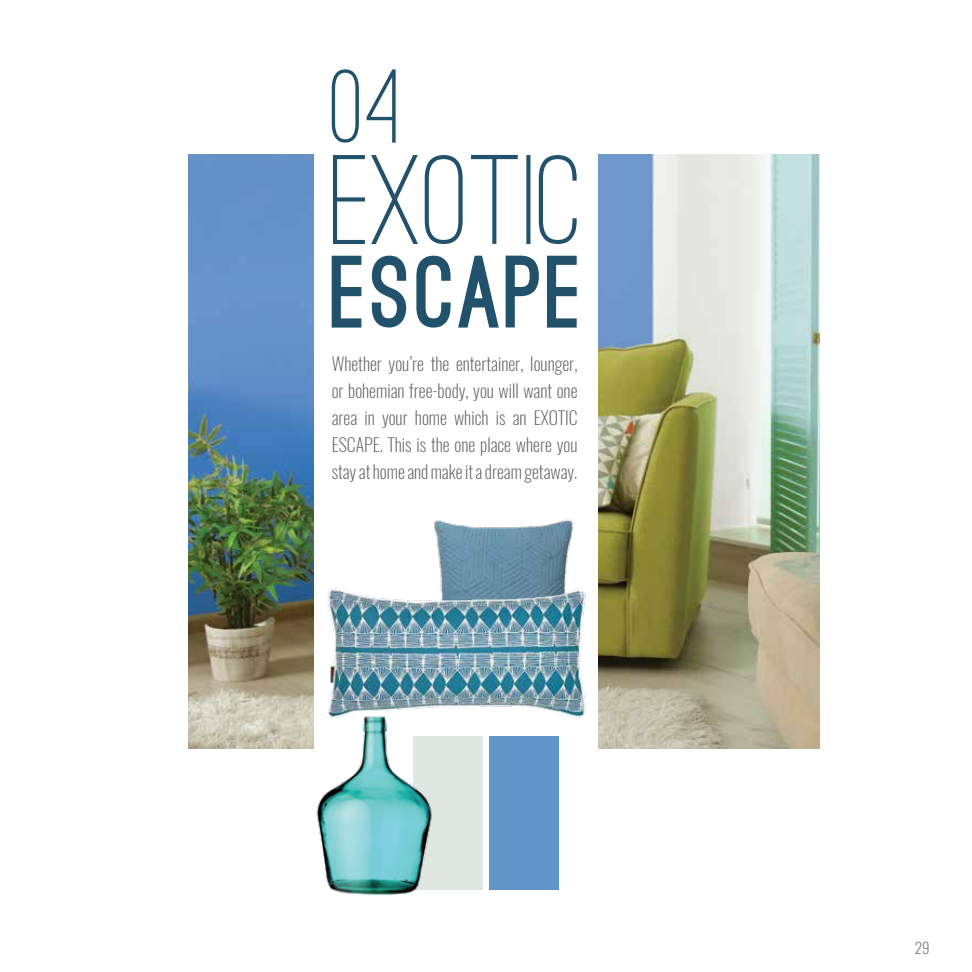
<style>
.page{position:relative;width:972px;height:972px;background:#fff}
.page>*{position:absolute;margin:0;border:0;box-sizing:border-box;transform-origin:0 0}
.t1{font:500 132px "Ostrich Sans";color:#21516b}
.t2{font:500 108.6px "Ostrich Sans";color:#21516b}
.t3{font:900 97.5px "Ostrich Sans";letter-spacing:.04em;color:#21516b}
.t4{font:200 18px/27px "Oswald";color:#58595b;text-align:justify}
.t5{font:200 15px "Oswald";color:#58595b}
</style>
<div class="page">
<img style="left:598px;top:154px;width:222px;height:595px">
<img style="left:189px;top:154px;width:124px;height:595px">
<img style="left:327px;top:512px;width:276px;height:213px">
<div style="left:489px;top:737px;width:69px;height:153px;background:#6194c9"></div>
<div style="left:414px;top:737px;width:69px;height:153px;background:#e0e6e0"></div>
<img style="left:312px;top:660px;width:136px;height:235px">
<h2 class="t2" style="left:331px;top:42px;width:71px">04</h2>
<h1 class="t1" style="left:332px;top:121px;width:253px">EXOTIC</h1>
<h3 class="t3" style="left:332px;top:256px;width:253px">ESCAPE</h3>
<p class="t4" style="left:332px;top:350px;width:247px">Whether you’re the entertainer, lounger, or bohemian free-body, you will want one area in your home which is an EXOTIC ESCAPE. This is the one place where you stay at home and make it a dream getaway.</p>
<p class="t5" style="left:915px;top:938px;width:16px">29</p>
</div>
